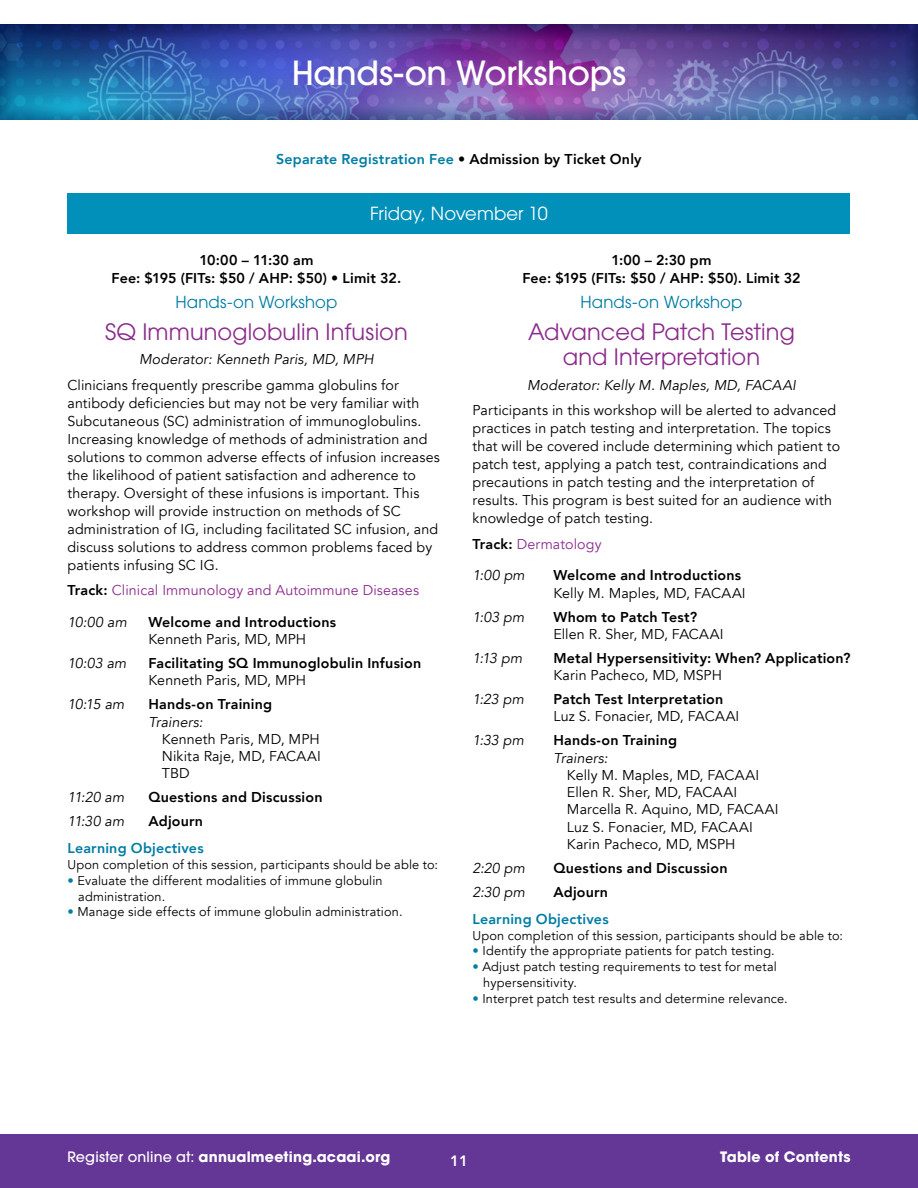
<style>
.page{position:relative;width:918px;height:1188px;background:#fff}
.page>*{position:absolute;margin:0;border:0;box-sizing:border-box;transform-origin:0 0}
.t1{font:500 33px "ITC Avant Garde Std";letter-spacing:-.01em;color:#fff}
.t2{font:22.5px/25.5px "ITC Avant Garde Std";letter-spacing:.005em;color:#8b2b8c;text-align:center}
.t3{font:18px "ITC Avant Garde Std";letter-spacing:.005em;color:#fff}
.t4{font:16.5px "ITC Avant Garde Std";letter-spacing:.01em;color:#007da5}
.t5{font:800 15px "Avenir";color:#fff}
.t6{font:14.25px/18px "Avenir";letter-spacing:.01em;color:#000}
.t7{font:800 14.25px/18px "Avenir";letter-spacing:.015em;color:#000;text-align:center}
.t8{font:italic 14.25px "Avenir";letter-spacing:.01em;color:#000}
.t9{font:800 14.25px "Avenir";letter-spacing:.015em;color:#007da5}
.t10{font:14.25px "Avenir";letter-spacing:.01em;color:#8b2b8c}
.t11{font:700 14.25px "ITC Avant Garde Std";letter-spacing:.015em;color:#fff}
.t12{font:12.75px/15.8px "Avenir";letter-spacing:.015em;color:#000}
.s1{color:#000}
.s2{font-weight:800;color:#000}
.s3{color:#007da5}
.s4{font-weight:500}
</style>
<div class="page">
<div style="left:0;top:1134px;width:918px;height:54px;background:#643695"></div>
<div style="left:0;top:13px;width:918px;height:106px;background:#004275;opacity:.75"></div>
<div style="left:68px;top:193px;width:782px;height:41px;background:#0090ba"></div>
<h1 class="t1" style="left:292px;top:52px;width:336px">Hands-on Workshops</h1>
<p class="t9" style="left:276px;top:147px;width:367px">Separate Registration Fee <span class="s1">• Admission by Ticket Only</span></p>
<p class="t3" style="left:370px;top:202px;width:179px">Friday, November 10</p>
<p class="t7" style="left:112px;top:251px;width:291px">10:00 – 11:30 am<br>Fee: $195 (FITs: $50 / AHP: $50) • Limit 32.</p>
<p class="t4" style="left:176px;top:292px;width:163px">Hands-on Workshop</p>
<h2 class="t2" style="left:105px;top:318px;width:304px">SQ Immunoglobulin Infusion</h2>
<p class="t8" style="left:139px;top:351px;width:236px">Moderator: Kenneth Paris, MD, MPH</p>
<p class="t6" style="left:68px;top:376px;width:374px">Clinicians frequently prescribe gamma globulins for antibody deficiencies but may not be very familiar with Subcutaneous (SC) administration of immunoglobulins.<br>Increasing knowledge of methods of administration and solutions to common adverse effects of infusion increases the likelihood of patient satisfaction and adherence to therapy. Oversight of these infusions is important. This workshop will provide instruction on methods of SC administration of IG, including facilitated SC infusion, and discuss solutions to address common problems faced by patients infusing SC IG.</p>
<p class="t10" style="left:68px;top:582px;width:353px"><span class="s2">Track:</span> Clinical Immunology and Autoimmune Diseases</p>
<p class="t8" style="left:68px;top:614px;width:61px">10:00 am</p>
<p class="t7" style="left:149px;top:613px;width:189px">Welcome and Introductions</p>
<p class="t6" style="left:149px;top:631px;width:159px">Kenneth Paris, MD, MPH</p>
<p class="t8" style="left:68px;top:655px;width:60px">10:03 am</p>
<p class="t7" style="left:149px;top:654px;width:274px">Facilitating SQ Immunoglobulin Infusion</p>
<p class="t6" style="left:149px;top:672px;width:159px">Kenneth Paris, MD, MPH</p>
<p class="t8" style="left:68px;top:696px;width:58px">10:15 am</p>
<p class="t7" style="left:149px;top:696px;width:125px">Hands-on Training</p>
<p class="t8" style="left:149px;top:713px;width:56px">Trainers:</p>
<p class="t6" style="left:162px;top:731px;width:160px;line-height:17.2px;text-align:justify">Kenneth Paris, MD, MPH Nikita Raje, MD, FACAAI TBD</p>
<p class="t8" style="left:67px;top:789px;width:58px">11:20 am</p>
<p class="t7" style="left:148px;top:789px;width:176px">Questions and Discussion</p>
<p class="t8" style="left:67px;top:813px;width:58px">11:30 am</p>
<p class="t7" style="left:148px;top:813px;width:56px">Adjourn</p>
<p class="t9" style="left:67px;top:837px;width:138px">Learning Objectives</p>
<p class="t12" style="left:68px;top:857px;width:372px">Upon completion of this session, participants should be able to:</p>
<p class="t12" style="left:78px;top:873px;width:306px;text-indent:-11px"><span class="s3">•</span> Evaluate the different modalities of immune globulin administration.</p>
<p class="t12" style="left:68px;top:904px;width:337px"><span class="s3">•</span> Manage side effects of immune globulin administration.</p>
<p class="t7" style="left:522px;top:251px;width:280px">1:00 – 2:30 pm<br>Fee: $195 (FITs: $50 / AHP: $50). Limit 32</p>
<p class="t4" style="left:581px;top:292px;width:163px">Hands-on Workshop</p>
<h2 class="t2" style="left:528px;top:318px;width:268px">Advanced Patch Testing and Interpretation</h2>
<p class="t8" style="left:527px;top:377px;width:271px">Moderator: Kelly M. Maples, MD, FACAAI</p>
<p class="t6" style="left:472px;top:402px;width:369px">Participants in this workshop will be alerted to advanced practices in patch testing and interpretation. The topics that will be covered include determining which patient to patch test, applying a patch test, contraindications and precautions in patch testing and the interpretation of results. This program is best suited for an audience with knowledge of patch testing.</p>
<p class="t10" style="left:472px;top:536px;width:131px"><span class="s2">Track:</span> Dermatology</p>
<p class="t8" style="left:472px;top:567px;width:54px">1:00 pm</p>
<p class="t7" style="left:553px;top:567px;width:189px">Welcome and Introductions</p>
<p class="t6" style="left:553px;top:584px;width:194px">Kelly M. Maples, MD, FACAAI</p>
<p class="t8" style="left:472px;top:608px;width:53px">1:03 pm</p>
<p class="t7" style="left:553px;top:608px;width:145px">Whom to Patch Test?</p>
<p class="t6" style="left:553px;top:625px;width:172px">Ellen R. Sher, MD, FACAAI</p>
<p class="t8" style="left:472px;top:650px;width:51px">1:13 pm</p>
<p class="t7" style="left:553px;top:649px;width:298px">Metal Hypersensitivity: When? Application?</p>
<p class="t6" style="left:553px;top:667px;width:170px">Karin Pacheco, MD, MSPH</p>
<p class="t8" style="left:472px;top:691px;width:53px">1:23 pm</p>
<p class="t7" style="left:553px;top:690px;width:171px">Patch Test Interpretation</p>
<p class="t6" style="left:553px;top:708px;width:187px">Luz S. Fonacier, MD, FACAAI</p>
<p class="t8" style="left:472px;top:732px;width:53px">1:33 pm</p>
<p class="t7" style="left:553px;top:732px;width:125px">Hands-on Training</p>
<p class="t8" style="left:553px;top:749px;width:56px">Trainers:</p>
<p class="t6" style="left:567px;top:767px;width:213px;line-height:17.2px">Kelly M. Maples, MD, FACAAI<br>Ellen R. Sher, MD, FACAAI<br>Marcella R. Aquino, MD, FACAAI<br>Luz S. Fonacier, MD, FACAAI<br>Karin Pacheco, MD, MSPH</p>
<p class="t8" style="left:472px;top:860px;width:54px">2:20 pm</p>
<p class="t7" style="left:553px;top:859px;width:176px">Questions and Discussion</p>
<p class="t8" style="left:472px;top:884px;width:54px">2:30 pm</p>
<p class="t7" style="left:553px;top:883px;width:56px">Adjourn</p>
<p class="t9" style="left:472px;top:908px;width:138px">Learning Objectives</p>
<p class="t12" style="left:472px;top:928px;width:372px">Upon completion of this session, participants should be able to:</p>
<p class="t12" style="left:472px;top:943px;width:304px"><span class="s3">•</span> Identify the appropriate patients for patch testing.</p>
<p class="t12" style="left:483px;top:959px;width:295px;text-indent:-11px"><span class="s3">•</span> Adjust patch testing requirements to test for metal hypersensitivity.</p>
<p class="t12" style="left:472px;top:991px;width:317px"><span class="s3">•</span> Interpret patch test results and determine relevance.</p>
<p class="t11" style="left:68px;top:1147px;width:324px"><span class="s4">Register online at:</span> annualmeeting.acaai.org</p>
<p class="t11" style="left:720px;top:1147px;width:132px">Table of Contents</p>
<p class="t5" style="left:450px;top:1149px;width:19px">11</p>
</div>
